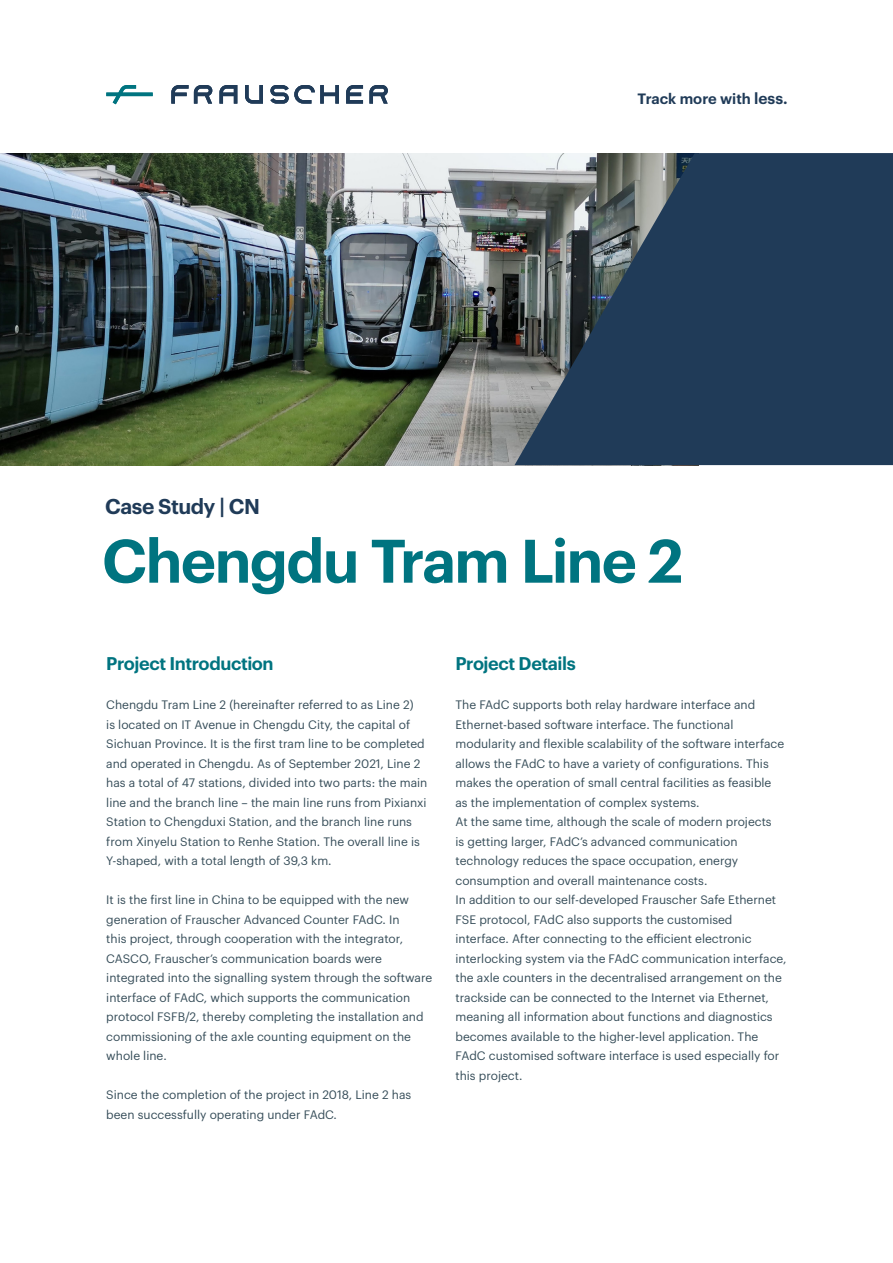
<style>
.page{position:relative;width:893px;height:1263px;background:#fff}
.page>*{position:absolute;margin:0;border:0;box-sizing:border-box;transform-origin:0 0}
.Headline_size_1{font:600 60px "Graphik LCG";letter-spacing:-.03em;color:#007480}
.Pre-Headline_size_1{font:600 21px "Graphik LCG";letter-spacing:-.02em;color:#203b58}
.Subline_size_1{font:600 18px "Graphik LCG";letter-spacing:-.025em;color:#007480}
.t1{font:600 14.7px "Graphik LCG";color:#203b58}
.copy_text_size_2{font:12px/19.5px "Graphik LCG";color:#364d59}
.s1{font-size:15.45px}
</style>
<div class="page">
<img style="left:0;top:153px;width:514px;height:312px">
<svg style="left:514px;top:153px;width:379px;height:312px;background:#33485e"></svg>
<svg style="left:346px;top:85px;width:17px;height:19px"></svg>
<svg style="left:245px;top:85px;width:18px;height:19px"></svg>
<svg style="left:219px;top:85px;width:18px;height:19px"></svg>
<svg style="left:270px;top:85px;width:69px;height:19px"></svg>
<svg style="left:369px;top:85px;width:19px;height:19px"></svg>
<svg style="left:171px;top:85px;width:41px;height:19px"></svg>
<svg style="left:106px;top:85px;width:47px;height:19px"></svg>
<p class="t1" style="left:637px;top:87px;width:152px">Track more with <span class="s1">less.</span></p>
<p class="Pre-Headline_size_1" style="left:105px;top:490px;width:156px">Case Study | CN</p>
<p class="Headline_size_1" style="left:102px;top:515px;width:583px">Chengdu Tram Line 2</p>
<p class="Subline_size_1" style="left:106px;top:650px;width:169px">Project Introduction</p>
<p class="copy_text_size_2" style="left:106px;top:694px;width:323px">Chengdu Tram Line 2 (hereinafter referred to as Line 2)<br>is located on IT Avenue in Chengdu City, the capital of Sichuan Province. It is the first tram line to be completed and operated in Chengdu. As of September 2021, Line 2 has a total of 47 stations, divided into two parts: the main line and the branch line – the main line runs from Pixianxi Station to Chengduxi Station, and the branch line runs from Xinyelu Station to Renhe Station. The overall line is Y-shaped, with a total length of 39,3 km.</p>
<p class="copy_text_size_2" style="left:106px;top:889px;width:327px">It is the first line in China to be equipped with the new generation of Frauscher Advanced Counter FAdC. In<br>this project, through cooperation with the integrator, CASCO, Frauscher’s communication boards were integrated into the signalling system through the software interface of FAdC, which supports the communication protocol FSFB/2, thereby completing the installation and commissioning of the axle counting equipment on the whole line.</p>
<p class="copy_text_size_2" style="left:106px;top:1084px;width:307px">Since the completion of the project in 2018, Line 2 has been successfully operating under FAdC.</p>
<p class="Subline_size_1" style="left:455px;top:650px;width:122px">Project Details</p>
<p class="copy_text_size_2" style="left:455px;top:694px;width:330px">The FAdC supports both relay hardware interface and Ethernet-based software interface. The functional modularity and flexible scalability of the software interface allows the FAdC to have a variety of configurations. This makes the operation of small central facilities as feasible as the implementation of complex systems.</p>
<p class="copy_text_size_2" style="left:455px;top:811px;width:318px">At the same time, although the scale of modern projects is getting larger, FAdC’s advanced communication technology reduces the space occupation, energy consumption and overall maintenance costs.</p>
<p class="copy_text_size_2" style="left:455px;top:889px;width:333px">In addition to our self-developed Frauscher Safe Ethernet FSE protocol, FAdC also supports the customised interface. After connecting to the efficient electronic interlocking system via the FAdC communication interface, the axle counters in the decentralised arrangement on the trackside can be connected to the Internet via Ethernet, meaning all information about functions and diagnostics becomes available to the higher-level application. The FAdC customised software interface is used especially for this project.</p>
</div>
